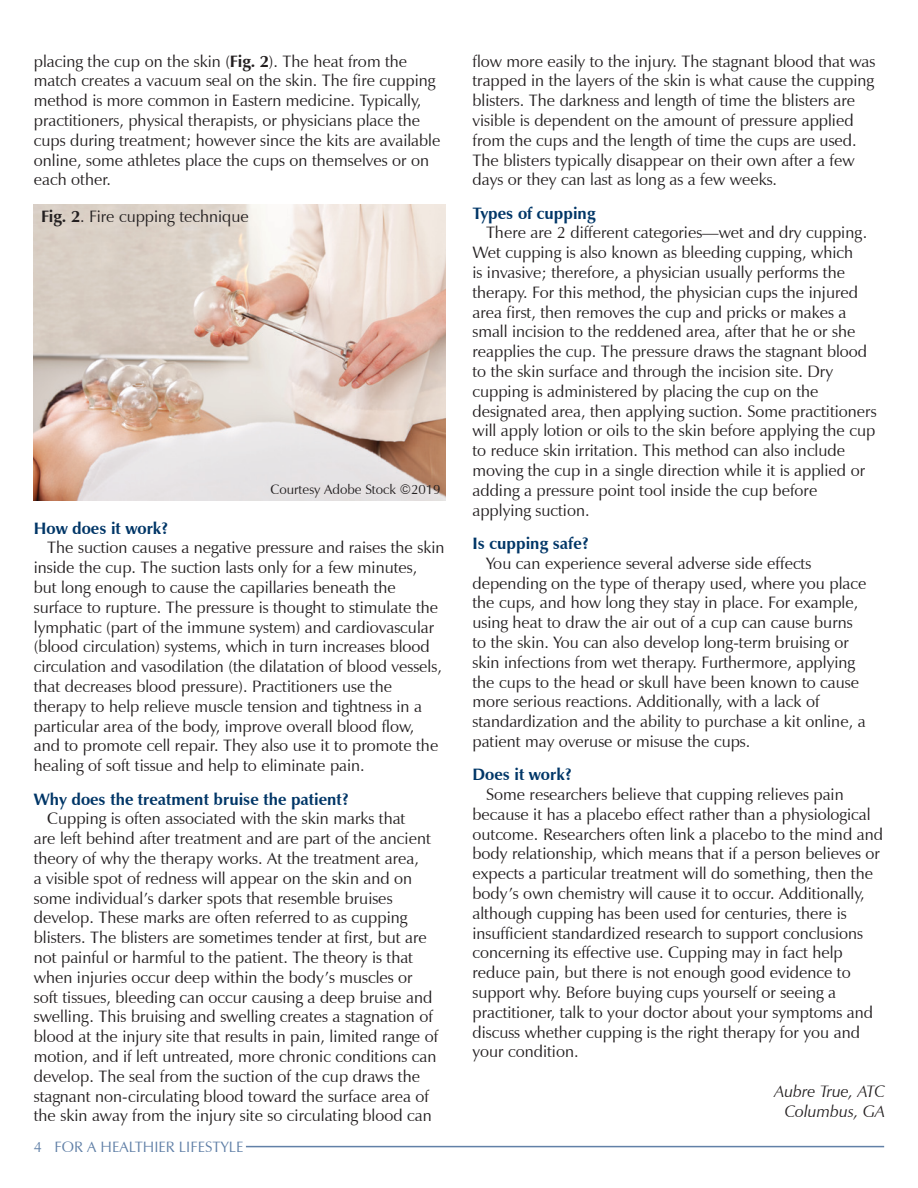
<style>
.page{position:relative;width:918px;height:1188px;background:#fff}
.page>*{position:absolute;margin:0;border:0;box-sizing:border-box;transform-origin:0 0}
.body{font:16.5px/19.8px "Zapf Humanist 601 BT";color:#231f20}
.par_heading{font:700 16.5px "Zapf Humanist 601 BT";color:#003667}
.author{font:italic 16.5px "Zapf Humanist 601 BT";color:#231f20}
.t1{font:15px "Zapf Humanist 601 BT";color:#6180a7}
.copyright{font:13.5px "Zapf Humanist 601 BT";color:#231f20}
.s1{font-weight:700}
</style>
<div class="page">
<hr style="left:246px;top:1146px;width:638px;height:1px;background:#6180a7">
<img style="left:34px;top:204px;width:412px;height:297px">
<p class="body" style="left:34px;top:51px;width:408px">placing the cup on the skin (<span class="s1">Fig. 2</span>). The heat from the match creates a vacuum seal on the skin. The fire cupping method is more common in Eastern medicine. Typically, practitioners, physical therapists, or physicians place the cups during treatment; however since the kits are available online, some athletes place the cups on themselves or on each other.</p>
<p class="body" style="left:41px;top:207px;width:209px"><span class="s1">Fig. 2</span>. Fire cupping technique</p>
<p class="copyright" style="left:271px;top:481px;width:172px">Courtesy Adobe Stock ©2019</p>
<p class="par_heading" style="left:34px;top:518px;width:136px">How does it work?</p>
<p class="body" style="left:34px;top:538px;width:412px;text-indent:14px">The suction causes a negative pressure and raises the skin inside the cup. The suction lasts only for a few minutes,<br>but long enough to cause the capillaries beneath the surface to rupture. The pressure is thought to stimulate the lymphatic (part of the immune system) and cardiovascular (blood circulation) systems, which in turn increases blood circulation and vasodilation (the dilatation of blood vessels, that decreases blood pressure). Practitioners use the therapy to help relieve muscle tension and tightness in a particular area of the body, improve overall blood flow, and to promote cell repair. They also use it to promote the healing of soft tissue and help to eliminate pain.</p>
<p class="par_heading" style="left:34px;top:789px;width:317px">Why does the treatment bruise the patient?</p>
<p class="body" style="left:34px;top:809px;width:406px;text-indent:14px">Cupping is often associated with the skin marks that<br>are left behind after treatment and are part of the ancient theory of why the therapy works. At the treatment area,<br>a visible spot of redness will appear on the skin and on some individual’s darker spots that resemble bruises develop. These marks are often referred to as cupping blisters. The blisters are sometimes tender at first, but are not painful or harmful to the patient. The theory is that when injuries occur deep within the body’s muscles or soft tissues, bleeding can occur causing a deep bruise and swelling. This bruising and swelling creates a stagnation of blood at the injury site that results in pain, limited range of motion, and if left untreated, more chronic conditions can develop. The seal from the suction of the cup draws the stagnant non-circulating blood toward the surface area of the skin away from the injury site so circulating blood can</p>
<p class="t1" style="left:34px;top:1137px;width:211px">4 FOR A HEALTHIER LIFESTYLE</p>
<p class="body" style="left:472px;top:51px;width:404px">flow more easily to the injury. The stagnant blood that was trapped in the layers of the skin is what cause the cupping blisters. The darkness and length of time the blisters are visible is dependent on the amount of pressure applied from the cups and the length of time the cups are used.<br>The blisters typically disappear on their own after a few days or they can last as long as a few weeks.</p>
<p class="par_heading" style="left:472px;top:203px;width:124px">Types of cupping</p>
<p class="body" style="left:472px;top:223px;width:406px;text-indent:14px">There are 2 different categories—wet and dry cupping.<br>Wet cupping is also known as bleeding cupping, which<br>is invasive; therefore, a physician usually performs the therapy. For this method, the physician cups the injured area first, then removes the cup and pricks or makes a small incision to the reddened area, after that he or she reapplies the cup. The pressure draws the stagnant blood to the skin surface and through the incision site. Dry cupping is administered by placing the cup on the designated area, then applying suction. Some practitioners will apply lotion or oils to the skin before applying the cup to reduce skin irritation. This method can also include moving the cup in a single direction while it is applied or adding a pressure point tool inside the cup before applying suction.</p>
<p class="par_heading" style="left:472px;top:533px;width:118px">Is cupping safe?</p>
<p class="body" style="left:472px;top:553px;width:396px;text-indent:14px">You can experience several adverse side effects depending on the type of therapy used, where you place the cups, and how long they stay in place. For example, using heat to draw the air out of a cup can cause burns to the skin. You can also develop long-term bruising or skin infections from wet therapy. Furthermore, applying the cups to the head or skull have been known to cause more serious reactions. Additionally, with a lack of standardization and the ability to purchase a kit online, a patient may overuse or misuse the cups.</p>
<p class="par_heading" style="left:472px;top:764px;width:101px">Does it work?</p>
<p class="body" style="left:472px;top:784px;width:412px;text-indent:14px">Some researchers believe that cupping relieves pain because it has a placebo effect rather than a physiological outcome. Researchers often link a placebo to the mind and body relationship, which means that if a person believes or expects a particular treatment will do something, then the body’s own chemistry will cause it to occur. Additionally, although cupping has been used for centuries, there is insufficient standardized research to support conclusions concerning its effective use. Cupping may in fact help reduce pain, but there is not enough good evidence to support why. Before buying cups yourself or seeing a practitioner, talk to your doctor about your symptoms and discuss whether cupping is the right therapy for you and your condition.</p>
<p class="author" style="left:775px;top:1081px;width:112px">Aubre True, ATC</p>
<p class="author" style="left:785px;top:1101px;width:102px">Columbus, GA</p>
</div>
